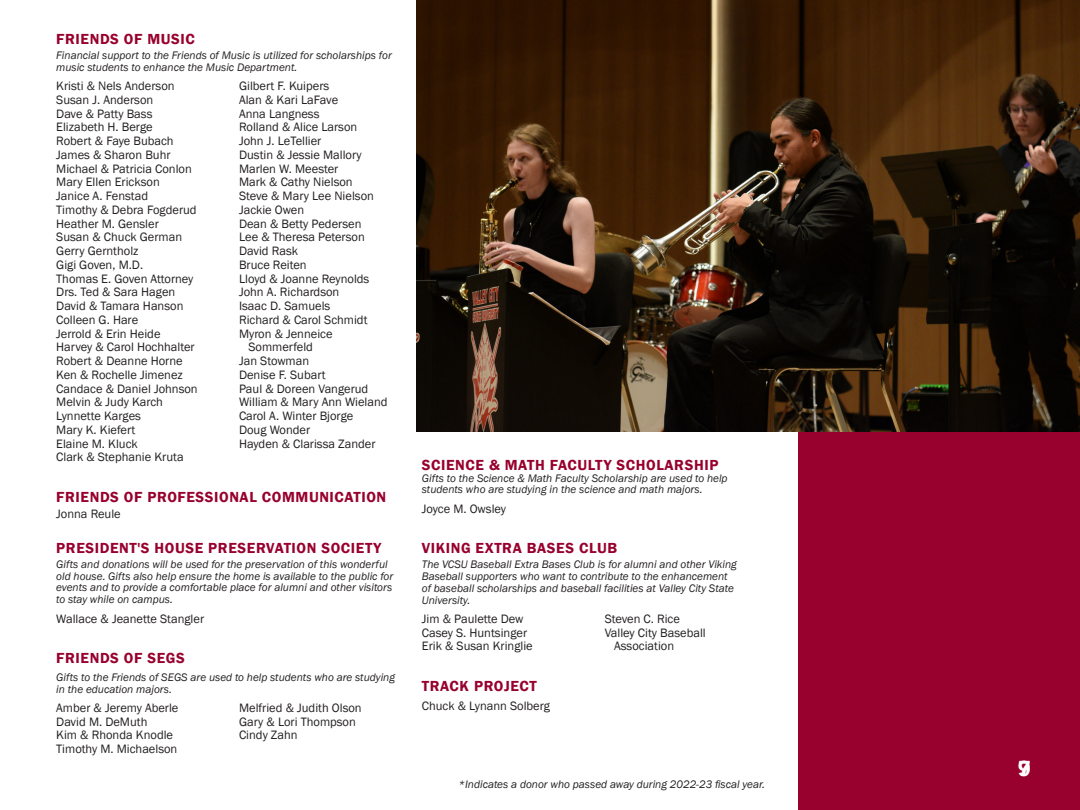
<style>
.page{position:relative;width:1080px;height:810px;background:#fff}
.page>*{position:absolute;margin:0;border:0;box-sizing:border-box;transform-origin:0 0}
.t1{font:600 22.5px "Franklin Gothic";color:#fff}
._2019_sub_heading{font:600 15px "Franklin Gothic";letter-spacing:.04em;color:#98012d}
.names{font:600 15px "Franklin Gothic";letter-spacing:.04em;color:#98012d}
.names-2{font:12.5px/13.8px "Franklin Gothic";color:#231f20}
.friends_descriptions{font:italic 11.25px/11.9px "Franklin Gothic";color:#231f20}
</style>
<div class="page">
<div style="left:799px;top:0;width:281px;height:810px;background:#98012d"></div>
<img style="left:416px;top:0;width:664px;height:431px">
<p class="_2019_sub_heading" style="left:56px;top:30px;width:140px">FRIENDS OF MUSIC</p>
<p class="friends_descriptions" style="left:56px;top:49px;width:337px">Financial support to the Friends of Music is utilized for scholarships for music students to enhance the Music Department.</p>
<p class="names-2" style="left:56px;top:79px;width:120px">Kristi &amp; Nels Anderson</p>
<p class="names-2" style="left:56px;top:93px;width:99px">Susan J. Anderson</p>
<p class="names-2" style="left:56px;top:107px;width:98px">Dave &amp; Patty Bass</p>
<p class="names-2" style="left:56px;top:121px;width:98px">Elizabeth H. Berge</p>
<p class="names-2" style="left:56px;top:134px;width:119px">Robert &amp; Faye Bubach</p>
<p class="names-2" style="left:56px;top:148px;width:116px">James &amp; Sharon Buhr</p>
<p class="names-2" style="left:56px;top:162px;width:137px">Michael &amp; Patricia Conlon</p>
<p class="names-2" style="left:56px;top:176px;width:105px">Mary Ellen Erickson</p>
<p class="names-2" style="left:56px;top:189px;width:93px">Janice A. Fenstad</p>
<p class="names-2" style="left:56px;top:203px;width:142px">Timothy &amp; Debra Fogderud</p>
<p class="names-2" style="left:56px;top:217px;width:104px">Heather M. Gensler</p>
<p class="names-2" style="left:56px;top:231px;width:127px">Susan &amp; Chuck German</p>
<p class="names-2" style="left:56px;top:244px;width:84px">Gerry Gerntholz</p>
<p class="names-2" style="left:56px;top:258px;width:88px">Gigi Goven, M.D.</p>
<p class="names-2" style="left:56px;top:272px;width:139px">Thomas E. Goven Attorney</p>
<p class="names-2" style="left:56px;top:286px;width:121px">Drs. Ted &amp; Sara Hagen</p>
<p class="names-2" style="left:56px;top:299px;width:129px">David &amp; Tamara Hanson</p>
<p class="names-2" style="left:56px;top:313px;width:84px">Colleen G. Hare</p>
<p class="names-2" style="left:56px;top:327px;width:106px">Jerrold &amp; Erin Heide</p>
<p class="names-2" style="left:56px;top:341px;width:140px">Harvey &amp; Carol Hochhalter</p>
<p class="names-2" style="left:56px;top:354px;width:128px">Robert &amp; Deanne Horne</p>
<p class="names-2" style="left:56px;top:368px;width:128px">Ken &amp; Rochelle Jimenez</p>
<p class="names-2" style="left:56px;top:382px;width:143px">Candace &amp; Daniel Johnson</p>
<p class="names-2" style="left:56px;top:396px;width:108px">Melvin &amp; Judy Karch</p>
<p class="names-2" style="left:56px;top:409px;width:86px">Lynnette Karges</p>
<p class="names-2" style="left:56px;top:423px;width:81px">Mary K. Kiefert</p>
<p class="names-2" style="left:56px;top:437px;width:83px">Elaine M. Kluck</p>
<p class="names-2" style="left:56px;top:451px;width:129px">Clark &amp; Stephanie Kruta</p>
<p class="names-2" style="left:239px;top:79px;width:92px">Gilbert F. Kuipers</p>
<p class="names-2" style="left:239px;top:93px;width:101px">Alan &amp; Kari LaFave</p>
<p class="names-2" style="left:239px;top:107px;width:82px">Anna Langness</p>
<p class="names-2" style="left:239px;top:121px;width:120px">Rolland &amp; Alice Larson</p>
<p class="names-2" style="left:239px;top:134px;width:84px">John J. LeTellier</p>
<p class="names-2" style="left:239px;top:148px;width:124px">Dustin &amp; Jessie Mallory</p>
<p class="names-2" style="left:239px;top:162px;width:101px">Marlen W. Meester</p>
<p class="names-2" style="left:239px;top:176px;width:115px">Mark &amp; Cathy Nielson</p>
<p class="names-2" style="left:239px;top:189px;width:136px">Steve &amp; Mary Lee Nielson</p>
<p class="names-2" style="left:239px;top:203px;width:67px">Jackie Owen</p>
<p class="names-2" style="left:239px;top:217px;width:124px">Dean &amp; Betty Pedersen</p>
<p class="names-2" style="left:239px;top:231px;width:127px">Lee &amp; Theresa Peterson</p>
<p class="names-2" style="left:239px;top:244px;width:61px">David Rask</p>
<p class="names-2" style="left:239px;top:258px;width:69px">Bruce Reiten</p>
<p class="names-2" style="left:239px;top:272px;width:132px">Lloyd &amp; Joanne Reynolds</p>
<p class="names-2" style="left:239px;top:286px;width:102px">John A. Richardson</p>
<p class="names-2" style="left:239px;top:299px;width:93px">Isaac D. Samuels</p>
<p class="names-2" style="left:239px;top:313px;width:130px">Richard &amp; Carol Schmidt</p>
<p class="names-2" style="left:248px;top:327px;width:86px;text-indent:-9px">Myron &amp; Jenneice<br>Sommerfeld</p>
<p class="names-2" style="left:239px;top:354px;width:72px">Jan Stowman</p>
<p class="names-2" style="left:239px;top:368px;width:88px">Denise F. Subart</p>
<p class="names-2" style="left:239px;top:382px;width:131px">Paul &amp; Doreen Vangerud</p>
<p class="names-2" style="left:239px;top:396px;width:150px">William &amp; Mary Ann Wieland</p>
<p class="names-2" style="left:239px;top:409px;width:116px">Carol A. Winter Bjorge</p>
<p class="names-2" style="left:239px;top:423px;width:73px">Doug Wonder</p>
<p class="names-2" style="left:239px;top:437px;width:138px">Hayden &amp; Clarissa Zander</p>
<p class="_2019_sub_heading" style="left:56px;top:488px;width:331px">FRIENDS OF PROFESSIONAL COMMUNICATION</p>
<p class="names-2" style="left:56px;top:508px;width:66px">Jonna Reule</p>
<p class="_2019_sub_heading" style="left:56px;top:539px;width:327px">PRESIDENT'S HOUSE PRESERVATION SOCIETY</p>
<p class="friends_descriptions" style="left:56px;top:558px;width:339px">Gifts and donations will be used for the preservation of this wonderful old house. Gifts also help ensure the home is available to the public for events and to provide a comfortable place for alumni and other visitors to stay while on campus.</p>
<p class="names-2" style="left:56px;top:612px;width:149px">Wallace &amp; Jeanette Stangler</p>
<p class="_2019_sub_heading" style="left:56px;top:649px;width:130px">FRIENDS OF SEGS</p>
<p class="friends_descriptions" style="left:56px;top:671px;width:340px">Gifts to the Friends of SEGS are used to help students who are studying in the education majors.</p>
<p class="names-2" style="left:56px;top:701px;width:124px">Amber &amp; Jeremy Aberle</p>
<p class="names-2" style="left:56px;top:715px;width:93px">David M. DeMuth</p>
<p class="names-2" style="left:56px;top:729px;width:118px">Kim &amp; Rhonda Knodle</p>
<p class="names-2" style="left:56px;top:742px;width:123px">Timothy M. Michaelson</p>
<p class="names-2" style="left:239px;top:701px;width:124px">Melfried &amp; Judith Olson</p>
<p class="names-2" style="left:239px;top:715px;width:118px">Gary &amp; Lori Thompson</p>
<p class="names-2" style="left:239px;top:729px;width:60px">Cindy Zahn</p>
<p class="names" style="left:422px;top:455px;width:298px">SCIENCE &amp; MATH FACULTY SCHOLARSHIP</p>
<p class="friends_descriptions" style="left:422px;top:472px;width:307px">Gifts to the Science &amp; Math Faculty Scholarship are used to help students who are studying in the science and math majors.</p>
<p class="names-2" style="left:422px;top:502px;width:86px">Joyce M. Owsley</p>
<p class="_2019_sub_heading" style="left:422px;top:539px;width:197px">VIKING EXTRA BASES CLUB</p>
<p class="friends_descriptions" style="left:422px;top:558px;width:316px">The VCSU Baseball Extra Bases Club is for alumni and other Viking Baseball supporters who want to contribute to the enhancement of baseball scholarships and baseball facilities at Valley City State University.</p>
<p class="names-2" style="left:422px;top:612px;width:103px">Jim &amp; Paulette Dew</p>
<p class="names-2" style="left:422px;top:626px;width:107px">Casey S. Huntsinger</p>
<p class="names-2" style="left:422px;top:640px;width:112px">Erik &amp; Susan Kringlie</p>
<p class="names-2" style="left:605px;top:612px;width:77px">Steven C. Rice</p>
<p class="names-2" style="left:614px;top:626px;width:93px;text-indent:-9px">Valley City Baseball<br>Association</p>
<p class="_2019_sub_heading" style="left:422px;top:677px;width:117px">TRACK PROJECT</p>
<p class="names-2" style="left:422px;top:700px;width:130px">Chuck &amp; Lynann Solberg</p>
<p class="friends_descriptions" style="left:459px;top:779px;width:308px">*Indicates a donor who passed away during 2022-23 fiscal year.</p>
<h1 class="t1" style="left:1018px;top:755px;width:15px">9</h1>
<p class="t1" style="left:1018px;top:755px;width:15px">7</p>
</div>
